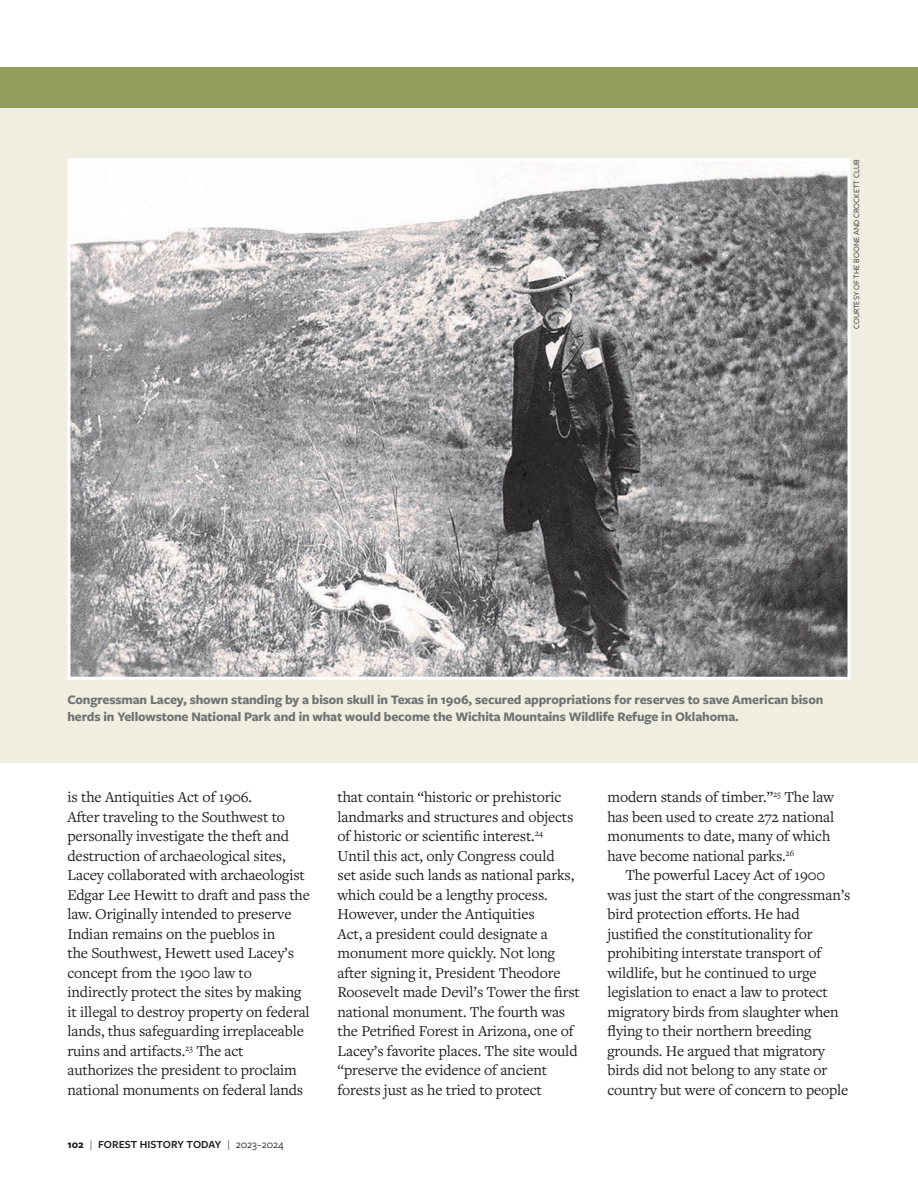
<style>
.page{position:relative;width:918px;height:1188px;background:#fff}
.page>*{position:absolute;margin:0;border:0;box-sizing:border-box;transform-origin:0 0}
.main_body_indented{font:15.75px/19.5px "Freight Text Pro";letter-spacing:-.01em;color:#231f20}
.gray_caption{font:700 13.5px/16.5px "Freight Sans Pro";letter-spacing:-.01em;color:#707271}
.t1{font:600 11.25px "Freight Sans Pro";letter-spacing:-.005em;color:#231f20}
.Photo_Credit{font:8.25px "Freight Sans Pro";color:#231f20}
.s1{font-weight:700}
.s2{font-family:"Freight Text Pro";font-weight:400}
.s3{font-weight:400}
</style>
<div class="page">
<div style="left:0;top:108px;width:918px;height:654px;background:#efeee1"></div>
<img style="left:72px;top:162px;width:774px;height:514px">
<div style="left:68px;top:158px;width:782px;height:522px;border:3px solid #fff"></div>
<div style="left:0;top:68px;width:918px;height:40px;background:#949e5b"></div>
<p class="Photo_Credit" style="left:851px;top:329px;width:171px;rotate:-90deg">COURTESY OF THE BOONE AND CROCKETT CLUB</p>
<p class="gray_caption" style="left:68px;top:691px;width:757px">Congressman Lacey, shown standing by a bison skull in Texas in 1906, secured appropriations for reserves to save American bison herds in Yellowstone National Park and in what would become the Wichita Mountains Wildlife Refuge in Oklahoma.</p>
<p class="main_body_indented" style="left:67px;top:787px;width:244px">is the Antiquities Act of 1906.<br>After traveling to the Southwest to personally investigate the theft and destruction of archaeological sites, Lacey collaborated with archaeologist Edgar Lee Hewitt to draft and pass the law. Originally intended to preserve Indian remains on the pueblos in<br>the Southwest, Hewett used Lacey’s concept from the 1900 law to indirectly protect the sites by making it illegal to destroy property on federal lands, thus safeguarding irreplaceable ruins and artifacts.<sup>23</sup> The act authorizes the president to proclaim national monuments on federal lands</p>
<p class="main_body_indented" style="left:337px;top:787px;width:244px">that contain “historic or prehistoric landmarks and structures and objects of historic or scientific interest.<sup>24<br></sup>Until this act, only Congress could<br>set aside such lands as national parks, which could be a lengthy process.<br>However, under the Antiquities<br>Act, a president could designate a monument more quickly. Not long after signing it, President Theodore Roosevelt made Devil’s Tower the first national monument. The fourth was the Petrified Forest in Arizona, one of Lacey’s favorite places. The site would “preserve the evidence of ancient forests just as he tried to protect</p>
<p class="main_body_indented" style="left:607px;top:787px;width:228px">modern stands of timber.”<sup>25</sup> The law has been used to create 272 national monuments to date, many of which have become national parks.<sup>26</sup></p>
<p class="main_body_indented" style="left:607px;top:865px;width:245px;text-indent:18px">The powerful Lacey Act of 1900 was just the start of the congressman’s bird protection efforts. He had justified the constitutionality for prohibiting interstate transport of wildlife, but he continued to urge legislation to enact a law to protect migratory birds from slaughter when flying to their northern breeding grounds. He argued that migratory birds did not belong to any state or country but were of concern to people</p>
<p class="t1" style="left:68px;top:1136px;width:218px"><span class="s1">102</span> <span class="s2">|</span> FOREST HISTORY TODAY <span class="s2">|</span> <span class="s3">2023–2024</span></p>
</div>
